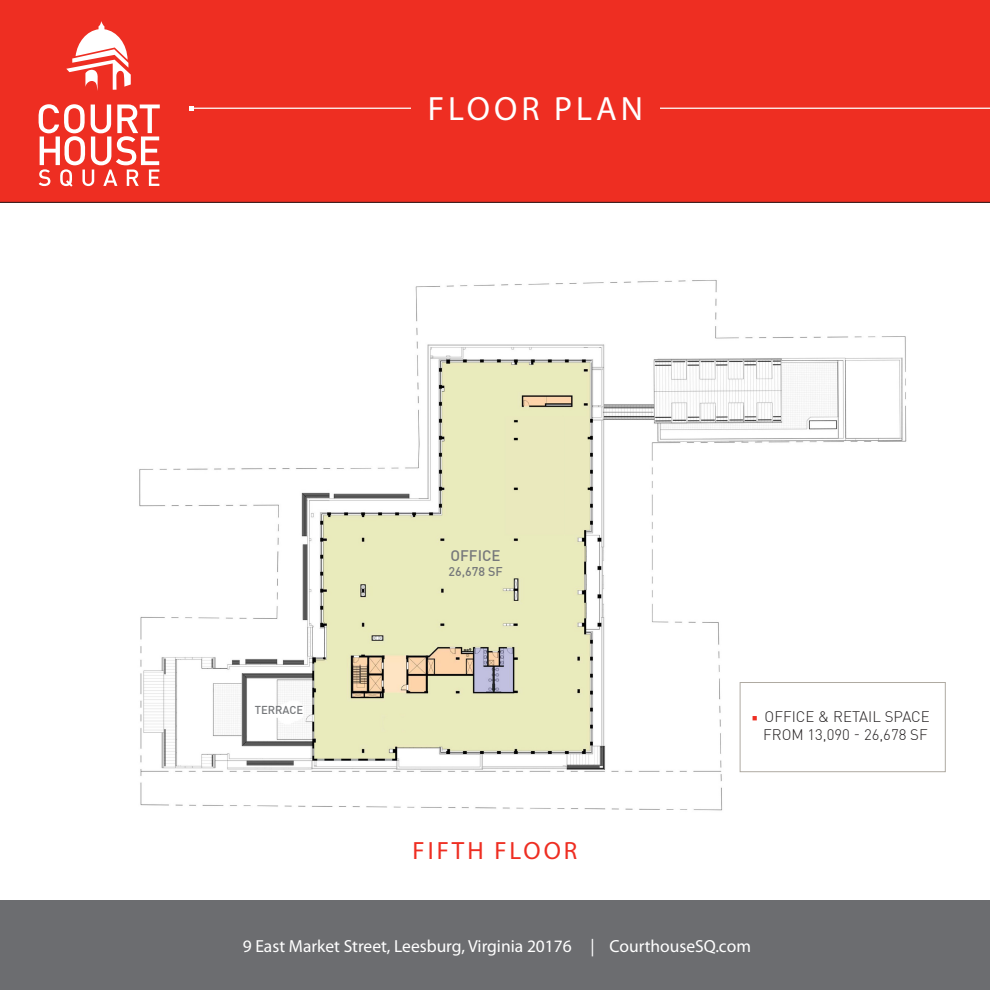
<style>
.page{position:relative;width:990px;height:990px;background:#fff}
.page>*{position:absolute;margin:0;border:0;box-sizing:border-box;transform-origin:0 0}
.t1{font:33.75px "Myriad Pro";letter-spacing:.12em;color:#fff}
.t2{font:25px "Myriad Pro";letter-spacing:.12em;color:#ee2e22}
.t3{font:17.5px "Myriad Pro";color:#fff}
.t4{font:300 15px/18px "DIN Pro";color:#231f20;text-align:right}
.t5{font:500 15px "DIN";color:#76787b}
.t6{font:500 12.5px "DIN";color:#76787b}
.t7{font:500 11.25px "DIN";color:#76787b}
.s1{font-family:"Minion Pro";font-weight:400;color:#ee2e22}
</style>
<div class="page">
<div style="left:0;top:0;width:990px;height:202px;background:#ee2e22"></div>
<svg style="left:39px;top:104px;width:121px;height:83px"></svg>
<div style="left:58px;top:17px;width:82px;height:81px;background:#ee2e22"></div>
<svg style="left:66px;top:21px;width:65px;height:70px"></svg>
<div style="left:0;top:900px;width:990px;height:90px;background:#6c6d70"></div>
<img style="left:139px;top:280px;width:807px;height:531px">
<hr style="left:191px;top:108px;width:799px;height:1px;background:#fff">
<svg style="left:189px;top:106px;width:5px;height:5px"></svg>
<div style="left:411px;top:81px;width:249px;height:50px;background:#ee2e22"></div>
<div style="left:740px;top:682px;width:206px;height:90px;border:1px solid #afaaa2"></div>
<p class="t1" style="left:428px;top:88px;width:217px">FLOOR PLAN</p>
<p class="t7" style="left:255px;top:703px;width:50px">TERRACE</p>
<p class="t5" style="left:451px;top:546px;width:52px">OFFICE</p>
<p class="t6" style="left:448px;top:563px;width:56px">26,678 SF</p>
<p class="t2" style="left:413px;top:835px;width:166px">FIFTH FLOOR</p>
<p class="t4" style="left:752px;top:707px;width:180px"><span class="s1">■</span> OFFICE &amp; RETAIL SPACE<br>FROM 13,090 - 26,678 SF</p>
<p class="t3" style="left:243px;top:935px;width:510px">9 East Market Street, Leesburg, Virginia 20176 | CourthouseSQ.com</p>
</div>
